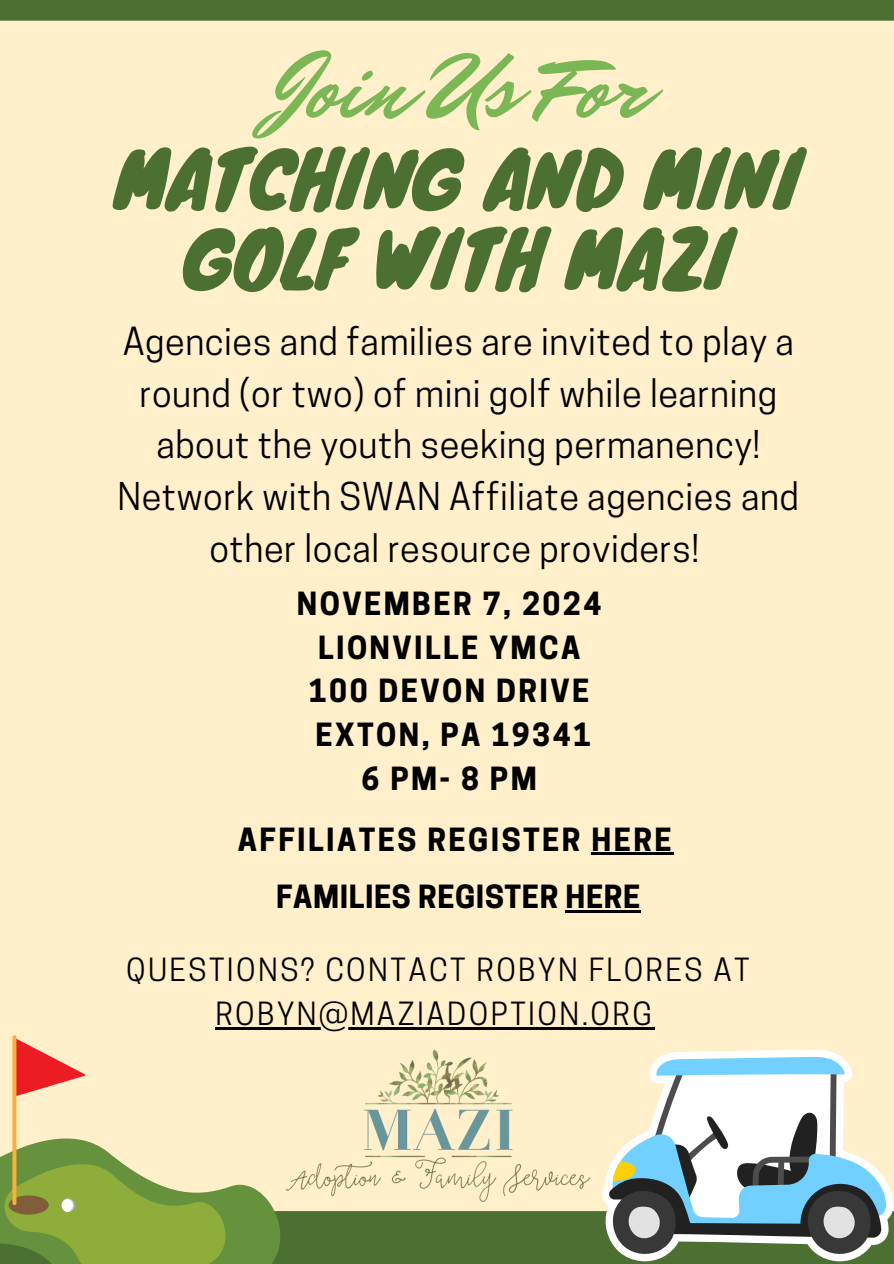
<style>
.page{position:relative;width:894px;height:1264px;background:#fff}
.page>*{position:absolute;margin:0;border:0;box-sizing:border-box;transform-origin:0 0}
.t1{font:91.5px "Mr Dafoe";color:#7bb855}
.t2{font:76.2px/79.8px "Knewave";color:#4c7031;text-align:center}
.t3{font:36px/51.8px "Cooper Hewitt";letter-spacing:.015em;color:#000;text-align:center}
.t4{font:700 30px "Cooper Hewitt";letter-spacing:.08em;color:#000}
.t5{font:30px "Cooper Hewitt";letter-spacing:.08em;color:#000}
.t6{font:700 30px "Cooper Hewitt";letter-spacing:.02em;color:#000}
</style>
<div class="page">
<div style="left:0;top:0;width:893px;height:1263px;background:#fff0cb"></div>
<div style="left:0;top:1210px;width:893px;height:53px;background:#4c7031"></div>
<div style="left:0;top:0;width:893px;height:21px;background:#4c7031"></div>
<svg style="left:0;top:1124px;width:306px;height:139px"></svg>
<div style="left:9px;top:1195px;width:40px;height:19px;background:#7f5e39;border-radius:50%"></div>
<svg style="left:16px;top:1038px;width:69px;height:58px"></svg>
<svg style="left:12px;top:1035px;width:4px;height:169px"></svg>
<img style="left:275px;top:1049px;width:315px;height:161px">
<svg style="left:600px;top:1049px;width:293px;height:213px"></svg>
<svg style="left:607px;top:1056px;width:278px;height:200px"></svg>
<hr style="left:591px;top:852px;width:83px;height:3px;background:#000">
<hr style="left:565px;top:910px;width:76px;height:2px;background:#000">
<hr style="left:215px;top:1027px;width:439px;height:2px;background:#000">
<h2 class="t1" style="left:270px;top:26px;width:378px">Join Us For</h2>
<h3 class="t2" style="left:115px;top:136px;width:688px">MATCHING AND MINI<br>GOLF WITH MAZI</h3>
<p class="t3" style="left:117px;top:320px;width:683px">Agencies and families are invited to play a round (or two) of mini golf while learning about the youth seeking permanency!<br>Network with SWAN Affiliate agencies and other local resource providers!</p>
<p class="t4" style="left:297px;top:592px;width:306px">NOVEMBER 7, 2024</p>
<p class="t4" style="left:318px;top:636px;width:264px">LIONVILLE YMCA</p>
<p class="t4" style="left:309px;top:680px;width:282px">100 DEVON DRIVE</p>
<p class="t4" style="left:315px;top:723px;width:277px">EXTON, PA 19341</p>
<p class="t4" style="left:361px;top:767px;width:177px">6 PM- 8 PM</p>
<p class="t4" style="left:238px;top:828px;width:435px">AFFILIATES REGISTER HERE</p>
<p class="t6" style="left:276px;top:885px;width:366px">FAMILIES REGISTER HERE</p>
<p class="t5" style="left:126px;top:958px;width:624px">QUESTIONS? CONTACT ROBYN FLORES AT</p>
<p class="t5" style="left:215px;top:1002px;width:438px">ROBYN@MAZIADOPTION.ORG</p>
</div>
